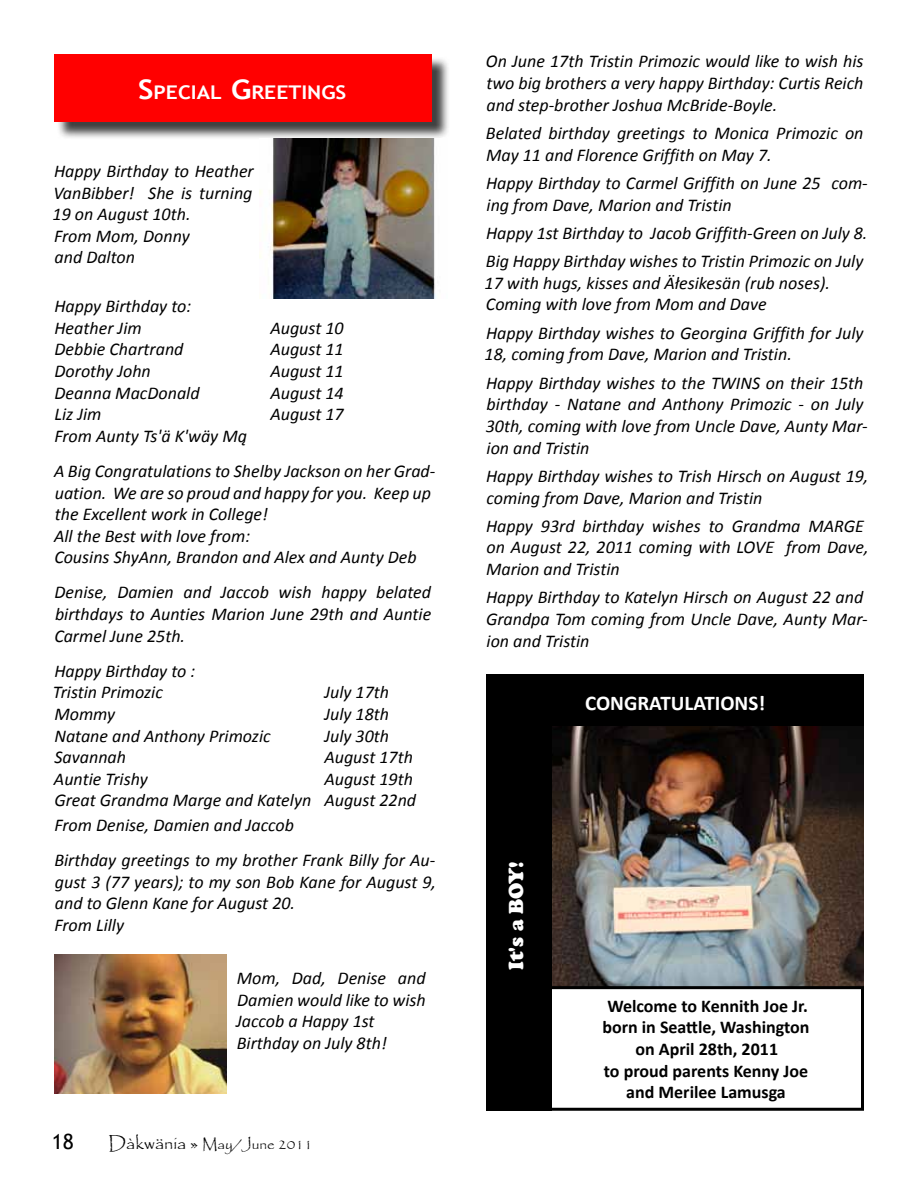
<style>
.page{position:relative;width:918px;height:1188px;background:#fff}
.page>*{position:absolute;margin:0;border:0;box-sizing:border-box;transform-origin:0 0}
.t1{font:700 21px "Calibri";color:#fff}
.t2{font:900 21px "Cooper";color:#fff}
.t3{font:21px "Trebuchet MS";color:#000}
.t4{font:700 18.9px "Trebuchet MS";color:#fff;scale:1.12 1}
.t5{font:italic 18px/21.6px "Calibri";color:#000}
.t6{font:700 18px/21.6px "Calibri";color:#000;text-align:center}
.t7{font:15px "Papyrus";color:#000}
.s1{font-size:27px}
.s2{font-size:18px}
</style>
<div class="page">
<img style="left:551px;top:726px;width:313px;height:260px">
<div style="left:56px;top:56px;width:394px;height:84px;background:#000;opacity:.75"></div>
<div style="left:54px;top:54px;width:377px;height:68px;background:#f00"></div>
<div style="left:486px;top:674px;width:378px;height:52px;background:#000"></div>
<div style="left:548px;top:986px;width:316px;height:125px;border:3px solid #000"></div>
<div style="left:486px;top:720px;width:65px;height:391px;background:#000"></div>
<img style="left:260px;top:139px;width:188px;height:160px">
<img style="left:54px;top:954px;width:173px;height:140px">
<p class="t4" style="left:138px;top:80px;width:187px"><span class="s1">S</span>PECIAL <span class="s1">G</span>REETINGS</p>
<p class="t5" style="left:53px;top:160px;width:203px">Happy Birthday to Heather<br>VanBibber! She is turning<br>19 on August 10th.<br>From Mom, Donny<br>and Dalton</p>
<p class="t5" style="left:54px;top:295px;width:138px">Happy Birthday to:<br>Heather Jim</p>
<p class="t5" style="left:270px;top:316px;width:75px">August 10</p>
<p class="t5" style="left:55px;top:338px;width:131px">Debbie Chartrand</p>
<p class="t5" style="left:270px;top:338px;width:75px">August 11</p>
<p class="t5" style="left:55px;top:360px;width:98px">Dorothy John</p>
<p class="t5" style="left:270px;top:360px;width:75px">August 11</p>
<p class="t5" style="left:55px;top:381px;width:147px">Deanna MacDonald</p>
<p class="t5" style="left:270px;top:381px;width:75px">August 14</p>
<p class="t5" style="left:55px;top:403px;width:48px">Liz Jim</p>
<p class="t5" style="left:270px;top:403px;width:75px">August 17</p>
<p class="t5" style="left:54px;top:418px;width:383px;line-height:35.1px">From Aunty Ts'ä K'wäy Mą<br>A Big Congratulations to Shelby Jackson on her Grad-</p>
<p class="t5" style="left:54px;top:481px;width:379px">uation. We are so proud and happy for you. Keep up the Excellent work in College!<br>All the Best with love from:<br>Cousins ShyAnn, Brandon and Alex and Aunty Deb</p>
<p class="t5" style="left:54px;top:581px;width:378px;text-align:justify">Denise, Damien and Jaccob wish happy belated birthdays to Aunties Marion June 29th and Auntie Carmel June 25th.</p>
<p class="t5" style="left:53px;top:659px;width:144px">Happy Birthday to :<br>Tristin Primozic</p>
<p class="t5" style="left:324px;top:681px;width:66px">July 17th</p>
<p class="t5" style="left:54px;top:702px;width:62px">Mommy</p>
<p class="t5" style="left:324px;top:702px;width:66px">July 18th</p>
<p class="t5" style="left:54px;top:724px;width:218px">Natane and Anthony Primozic</p>
<p class="t5" style="left:324px;top:724px;width:66px">July 30th</p>
<p class="t5" style="left:54px;top:746px;width:73px">Savannah</p>
<p class="t5" style="left:324px;top:746px;width:90px">August 17th</p>
<p class="t5" style="left:54px;top:767px;width:95px">Auntie Trishy</p>
<p class="t5" style="left:54px;top:767px;width:363px;text-align:right">August 19th<br>Great Grandma Marge and Katelyn August 22nd</p>
<p class="t5" style="left:54px;top:807px;width:383px;line-height:35.1px">From Denise, Damien and Jaccob<br>Birthday greetings to my brother Frank Billy for Au-</p>
<p class="t5" style="left:54px;top:870px;width:383px">gust 3 (77 years); to my son Bob Kane for August 9, and to Glenn Kane for August 20.<br>From Lilly</p>
<p class="t5" style="left:236px;top:967px;width:191px">Mom, Dad, Denise and<br>Damien would like to wish<br>Jaccob a Happy 1st<br>Birthday on July 8th!</p>
<p class="t3" style="left:52px;top:1130px;width:24px">18</p>
<p class="t7" style="left:108px;top:1135px;width:206px"><span class="s2">Dàkwänia »</span> May/June 2011</p>
<p class="t5" style="left:486px;top:50px;width:379px;text-align:justify">On June 17th Tristin Primozic would like to wish his two big brothers a very happy Birthday: Curtis Reich and step-brother Joshua McBride-Boyle.</p>
<p class="t5" style="left:486px;top:122px;width:379px">Belated birthday greetings to Monica Primozic on<br>May 11 and Florence Griffith on May 7.</p>
<p class="t5" style="left:486px;top:172px;width:383px">Happy Birthday to Carmel Griffith on June 25 com&shy;ing from Dave, Marion and Tristin</p>
<p class="t5" style="left:486px;top:218px;width:383px;line-height:28.3px">Happy 1st Birthday to Jacob Griffith-Green on July 8.<br>Big Happy Birthday wishes to Tristin Primozic on July</p>
<p class="t5" style="left:485px;top:271px;width:347px">17 with hugs, kisses and Äłesikesän (rub noses).<br>Coming with love from Mom and Dave</p>
<p class="t5" style="left:485px;top:321px;width:380px">Happy Birthday wishes to Georgina Griffith for July<br>18, coming from Dave, Marion and Tristin.</p>
<p class="t5" style="left:486px;top:371px;width:383px">Happy Birthday wishes to the TWINS on their 15th birthday - Natane and Anthony Primozic - on July 30th, coming with love from Uncle Dave, Aunty Mar&shy;ion and Tristin</p>
<p class="t5" style="left:486px;top:465px;width:384px">Happy Birthday wishes to Trish Hirsch on August 19, coming from Dave, Marion and Tristin</p>
<p class="t5" style="left:486px;top:514px;width:384px">Happy 93rd birthday wishes to Grandma MARGE on August 22, 2011 coming with LOVE from Dave,<br>Marion and Tristin</p>
<p class="t5" style="left:486px;top:586px;width:383px">Happy Birthday to Katelyn Hirsch on August 22 and<br>Grandpa Tom coming from Uncle Dave, Aunty Mar&shy;ion and Tristin</p>
<p class="t2" style="left:504px;top:970px;width:110px;rotate:-90deg">It's a BOY!</p>
<p class="t1" style="left:585px;top:690px;width:182px">CONGRATULATIONS!</p>
<p class="t6" style="left:602px;top:995px;width:209px">Welcome to Kennith Joe Jr. born in Seattle, Washington on April 28th, 2011<br>to proud parents Kenny Joe and Merilee Lamusga</p>
</div>
